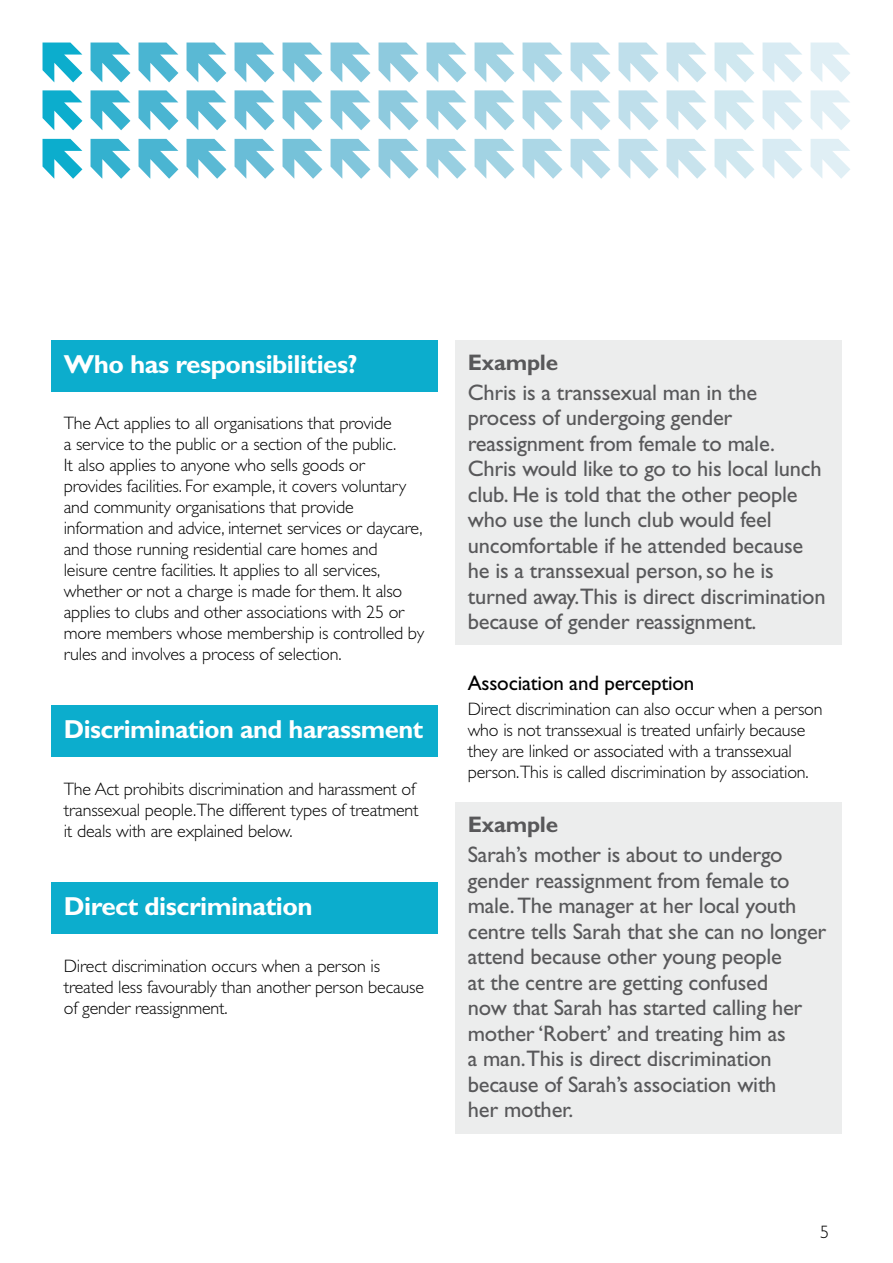
<style>
.page{position:relative;width:893px;height:1263px;background:#fff}
.page>*{position:absolute;margin:0;border:0;box-sizing:border-box;transform-origin:0 0}
.t1{font:700 26.1px "Gill Sans";letter-spacing:-.02em;color:#fff}
.t2{font:22.5px/25.5px "Gill Sans";letter-spacing:-.01em;color:#58585a}
.t3{font:700 22.5px "Gill Sans";letter-spacing:-.01em;color:#58585a}
.t4{font:21px "Gill Sans";letter-spacing:-.01em;color:#000}
.t5{font:300 18px/21px "Gill Sans";letter-spacing:-.01em;color:#000}
</style>
<div class="page">
<svg style="left:91px;top:139px;width:39px;height:40px"></svg>
<svg style="left:139px;top:139px;width:39px;height:40px"></svg>
<svg style="left:43px;top:139px;width:39px;height:40px"></svg>
<svg style="left:187px;top:139px;width:39px;height:40px"></svg>
<svg style="left:235px;top:139px;width:39px;height:40px"></svg>
<svg style="left:283px;top:139px;width:39px;height:40px"></svg>
<svg style="left:331px;top:139px;width:39px;height:40px"></svg>
<svg style="left:379px;top:139px;width:39px;height:40px"></svg>
<svg style="left:427px;top:139px;width:39px;height:40px"></svg>
<svg style="left:475px;top:139px;width:39px;height:40px"></svg>
<svg style="left:523px;top:139px;width:39px;height:40px"></svg>
<svg style="left:571px;top:139px;width:39px;height:40px"></svg>
<svg style="left:619px;top:139px;width:39px;height:40px"></svg>
<svg style="left:91px;top:43px;width:39px;height:39px"></svg>
<svg style="left:91px;top:90px;width:39px;height:40px"></svg>
<svg style="left:235px;top:43px;width:39px;height:39px"></svg>
<svg style="left:235px;top:90px;width:39px;height:40px"></svg>
<svg style="left:283px;top:90px;width:39px;height:40px"></svg>
<svg style="left:379px;top:43px;width:39px;height:39px"></svg>
<svg style="left:379px;top:90px;width:39px;height:40px"></svg>
<svg style="left:427px;top:43px;width:39px;height:39px"></svg>
<svg style="left:427px;top:90px;width:39px;height:40px"></svg>
<svg style="left:475px;top:43px;width:39px;height:39px"></svg>
<svg style="left:475px;top:90px;width:39px;height:40px"></svg>
<svg style="left:523px;top:90px;width:39px;height:40px"></svg>
<svg style="left:619px;top:90px;width:39px;height:40px"></svg>
<svg style="left:667px;top:43px;width:39px;height:39px"></svg>
<svg style="left:43px;top:43px;width:39px;height:39px"></svg>
<svg style="left:43px;top:90px;width:39px;height:40px"></svg>
<svg style="left:714px;top:43px;width:40px;height:39px"></svg>
<svg style="left:283px;top:43px;width:39px;height:39px"></svg>
<svg style="left:331px;top:43px;width:39px;height:39px"></svg>
<svg style="left:331px;top:90px;width:39px;height:40px"></svg>
<svg style="left:523px;top:43px;width:39px;height:39px"></svg>
<svg style="left:571px;top:43px;width:39px;height:39px"></svg>
<svg style="left:571px;top:90px;width:39px;height:40px"></svg>
<svg style="left:619px;top:43px;width:39px;height:39px"></svg>
<svg style="left:187px;top:43px;width:39px;height:39px"></svg>
<svg style="left:187px;top:90px;width:39px;height:40px"></svg>
<svg style="left:139px;top:43px;width:39px;height:39px"></svg>
<svg style="left:139px;top:90px;width:39px;height:40px"></svg>
<svg style="left:762px;top:43px;width:40px;height:39px"></svg>
<svg style="left:810px;top:43px;width:40px;height:39px"></svg>
<svg style="left:667px;top:90px;width:39px;height:40px"></svg>
<svg style="left:714px;top:90px;width:40px;height:40px"></svg>
<svg style="left:762px;top:90px;width:40px;height:40px"></svg>
<svg style="left:810px;top:90px;width:40px;height:40px"></svg>
<svg style="left:667px;top:139px;width:39px;height:40px"></svg>
<svg style="left:714px;top:139px;width:40px;height:40px"></svg>
<svg style="left:762px;top:139px;width:40px;height:40px"></svg>
<svg style="left:810px;top:139px;width:40px;height:40px"></svg>
<div style="left:455px;top:340px;width:387px;height:305px;background:#eceded"></div>
<div style="left:455px;top:803px;width:387px;height:331px;background:#eceded"></div>
<div style="left:51px;top:340px;width:387px;height:51px;background:#0cadcd"></div>
<div style="left:51px;top:706px;width:387px;height:51px;background:#0cadcd"></div>
<div style="left:51px;top:882px;width:387px;height:51px;background:#0cadcd"></div>
<h3 class="t1" style="left:64px;top:348px;width:295px">Who has responsibilities?</h3>
<p class="t5" style="left:64px;top:413px;width:362px">The Act applies to all organisations that provide<br>a service to the public or a section of the public.<br>It also applies to anyone who sells goods or provides facilities. For example, it covers voluntary and community organisations that provide information and advice, internet services or daycare, and those running residential care homes and leisure centre facilities. It applies to all services, whether or not a charge is made for them. It also applies to clubs and other associations with 25 or more members whose membership is controlled by rules and involves a process of selection.</p>
<h3 class="t1" style="left:64px;top:714px;width:361px">Discrimination and harassment</h3>
<p class="t5" style="left:64px;top:778px;width:356px;text-align:justify">The Act prohibits discrimination and harassment of transsexual people.The different types of treatment it deals with are explained below.</p>
<h3 class="t1" style="left:64px;top:891px;width:250px">Direct discrimination</h3>
<p class="t5" style="left:64px;top:955px;width:362px">Direct discrimination occurs when a person is treated less favourably than another person because of gender reassignment.</p>
<h3 class="t3" style="left:468px;top:349px;width:92px">Example</h3>
<p class="t2" style="left:468px;top:380px;width:359px">Chris is a transsexual man in the process of undergoing gender reassignment from female to male.<br>Chris would like to go to his local lunch club. He is told that the other people who use the lunch club would feel uncomfortable if he attended because he is a transsexual person, so he is turned away.This is direct discrimination because of gender reassignment.</p>
<h3 class="t4" style="left:468px;top:671px;width:228px">Association and perception</h3>
<p class="t5" style="left:468px;top:699px;width:356px">Direct discrimination can also occur when a person who is not transsexual is treated unfairly because they are linked or associated with a transsexual person.This is called discrimination by association.</p>
<h3 class="t3" style="left:468px;top:811px;width:92px">Example</h3>
<p class="t2" style="left:468px;top:842px;width:360px">Sarah’s mother is about to undergo gender reassignment from female to male.The manager at her local youth centre tells Sarah that she can no longer attend because other young people<br>at the centre are getting confused<br>now that Sarah has started calling her mother ‘Robert’ and treating him as<br>a man.This is direct discrimination because of Sarah’s association with<br>her mother.</p>
<p class="t5" style="left:820px;top:1222px;width:10px">5</p>
</div>
